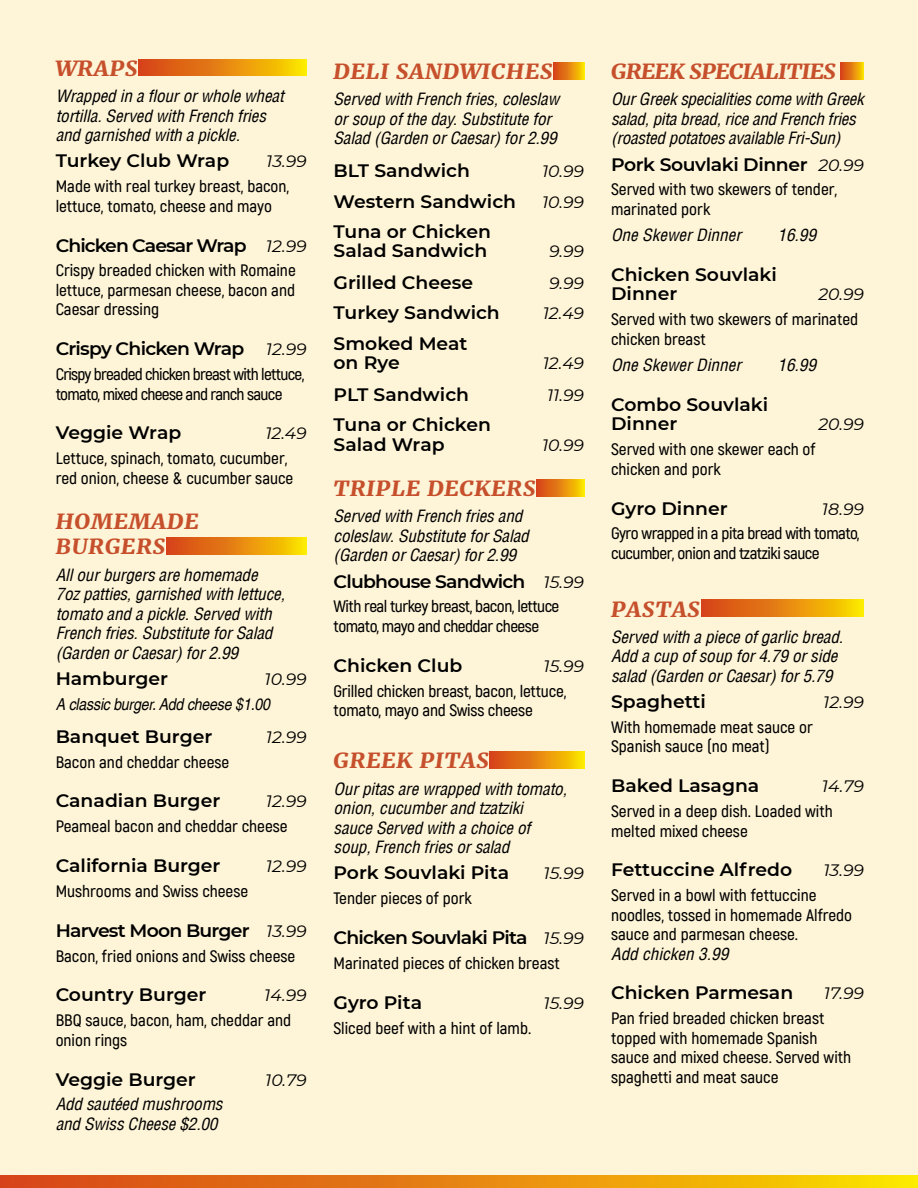
<style>
.page{position:relative;width:918px;height:1188px;background:#fef3d1}
.page>*{position:absolute;margin:0;border:0;box-sizing:border-box;transform-origin:0 0}
.t1{font:italic 900 21px/25.2px "Merriweather";letter-spacing:.05em;color:#c64f2c;scale:1.04 1}
.t2{font:italic 900 21px "Merriweather";letter-spacing:-.01em;color:#c64f2c;scale:1.04 1}
.t3{font:600 18px/19.5px "Montserrat";color:#000;scale:1.04 1}
.t4{font:600 18px "Montserrat";letter-spacing:-.04em;color:#000;scale:1.04 1}
.t5{font:600 18px "Montserrat";letter-spacing:-.02em;color:#000;scale:1.04 1}
.t6{font:600 18px "Montserrat";letter-spacing:-.05em;color:#000;scale:1.04 1}
.t7{font:600 16.5px/19.5px "Akrobat";color:#000;scale:1.04 1}
.t8{font:italic condensed 16.5px/19.5px "Helvetica LT";letter-spacing:-.01em;color:#000;scale:1.04 1}
.t9{font:italic 16.5px "Montserrat";color:#000;scale:1.04 1}
.t10{font:600 16.5px/19.5px "Akrobat";letter-spacing:-.03em;color:#000;scale:1.04 1}
.t11{font:600 16.5px/19.5px "Akrobat";letter-spacing:-.04em;color:#000;scale:1.04 1}
.t12{font:italic condensed 16.5px "Helvetica LT";letter-spacing:-.01em;color:#000;scale:1.04 1}
.s1{font-weight:400;font-style:italic;font-size:16.5px}
</style>
<div class="page">
<svg style="left:0;top:1175px;width:918px;height:13px;background:#e78b0e"></svg>
<svg style="left:139px;top:59px;width:168px;height:17px;background:#e78b0e"></svg>
<div style="left:166px;top:538px;width:141px;height:16px;background:linear-gradient(to right,#d4391d,#fbdd00)"></div>
<div style="left:554px;top:62px;width:30px;height:17px;background:linear-gradient(to right,#d53c1d,#f9d101)"></div>
<div style="left:537px;top:479px;width:47px;height:17px;background:linear-gradient(to right,#d53b1d,#fad800)"></div>
<div style="left:490px;top:752px;width:94px;height:16px;background:linear-gradient(to right,#d43a1d,#fada00)"></div>
<svg style="left:841px;top:62px;width:23px;height:17px"></svg>
<svg style="left:701px;top:600px;width:163px;height:17px;background:#e78b0e"></svg>
<p class="t1" style="left:56px;top:55px;width:80px">WRAPS</p>
<p class="t8" style="left:56px;top:86px;width:221px">Wrapped in a flour or whole wheat tortilla. Served with French fries and garnished with a pickle.</p>
<p class="t3" style="left:56px;top:150px;width:168px">Turkey Club Wrap</p>
<p class="t9" style="left:266px;top:150px;width:41px">13.99</p>
<p class="t7" style="left:56px;top:177px;width:226px">Made with real turkey breast, bacon, lettuce, tomato, cheese and mayo</p>
<p class="t6" style="left:56px;top:232px;width:243px">Chicken Caesar Wrap <span class="s1">12.99</span></p>
<p class="t7" style="left:56px;top:261px;width:232px;text-align:justify">Crispy breaded chicken with Romaine lettuce, parmesan cheese, bacon and Caesar dressing</p>
<p class="t4" style="left:56px;top:336px;width:243px">Crispy Chicken Wrap <span class="s1">12.99</span></p>
<p class="t11" style="left:56px;top:365px;width:241px">Crispy breaded chicken breast with lettuce, tomato, mixed cheese and ranch sauce</p>
<p class="t3" style="left:56px;top:422px;width:122px">Veggie Wrap</p>
<p class="t9" style="left:265px;top:422px;width:41px">12.49</p>
<p class="t7" style="left:56px;top:449px;width:230px">Lettuce, spinach, tomato, cucumber, red onion, cheese &amp; cucumber sauce</p>
<p class="t1" style="left:56px;top:508px;width:139px">HOMEMADE<br>BURGERS</p>
<p class="t8" style="left:56px;top:565px;width:222px">All our burgers are homemade<br>7oz patties, garnished with lettuce, tomato and a pickle. Served with<br>French fries. Substitute for Salad (Garden or Caesar) for 2.99</p>
<p class="t3" style="left:56px;top:668px;width:110px">Hamburger</p>
<p class="t9" style="left:265px;top:668px;width:42px">10.99</p>
<p class="t12" style="left:56px;top:694px;width:208px">A classic burger. Add cheese $1.00</p>
<p class="t3" style="left:56px;top:726px;width:152px">Banquet Burger</p>
<p class="t9" style="left:266px;top:726px;width:41px">12.99</p>
<p class="t7" style="left:56px;top:752px;width:168px">Bacon and cheddar cheese</p>
<p class="t3" style="left:56px;top:791px;width:160px">Canadian Burger</p>
<p class="t9" style="left:266px;top:790px;width:41px">12.99</p>
<p class="t7" style="left:56px;top:817px;width:225px">Peameal bacon and cheddar cheese</p>
<p class="t3" style="left:56px;top:855px;width:160px">California Burger</p>
<p class="t9" style="left:266px;top:855px;width:41px">12.99</p>
<p class="t7" style="left:56px;top:881px;width:187px">Mushrooms and Swiss cheese</p>
<p class="t4" style="left:56px;top:918px;width:243px">Harvest Moon Burger <span class="s1">13.99</span></p>
<p class="t7" style="left:56px;top:946px;width:232px">Bacon, fried onions and Swiss cheese</p>
<p class="t3" style="left:56px;top:984px;width:146px">Country Burger</p>
<p class="t9" style="left:264px;top:984px;width:42px">14.99</p>
<p class="t7" style="left:56px;top:1011px;width:228px">BBQ sauce, bacon, ham, cheddar and onion rings</p>
<p class="t3" style="left:56px;top:1069px;width:136px">Veggie Burger</p>
<p class="t9" style="left:265px;top:1068px;width:41px">10.79</p>
<p class="t8" style="left:56px;top:1095px;width:162px">Add sautéed mushrooms and Swiss Cheese $2.00</p>
<p class="t1" style="left:334px;top:58px;width:212px">DELI SANDWICHES</p>
<p class="t8" style="left:334px;top:89px;width:218px">Served with French fries, coleslaw or soup of the day. Substitute for<br>Salad (Garden or Caesar) for 2.99</p>
<p class="t3" style="left:334px;top:160px;width:133px">BLT Sandwich</p>
<p class="t9" style="left:542px;top:160px;width:42px">10.99</p>
<p class="t3" style="left:334px;top:191px;width:177px">Western Sandwich</p>
<p class="t9" style="left:542px;top:190px;width:42px">10.99</p>
<p class="t3" style="left:334px;top:221px;width:153px">Tuna or Chicken<br>Salad Sandwich</p>
<p class="t9" style="left:549px;top:240px;width:35px">9.99</p>
<p class="t3" style="left:334px;top:272px;width:136px">Grilled Cheese</p>
<p class="t9" style="left:549px;top:272px;width:35px">9.99</p>
<p class="t3" style="left:334px;top:302px;width:161px">Turkey Sandwich</p>
<p class="t9" style="left:543px;top:302px;width:41px">12.49</p>
<p class="t3" style="left:334px;top:333px;width:130px">Smoked Meat on Rye</p>
<p class="t9" style="left:543px;top:352px;width:41px">12.49</p>
<p class="t3" style="left:334px;top:384px;width:132px">PLT Sandwich</p>
<p class="t9" style="left:547px;top:384px;width:37px">11.99</p>
<p class="t3" style="left:334px;top:414px;width:153px">Tuna or Chicken<br>Salad Wrap</p>
<p class="t9" style="left:542px;top:433px;width:42px">10.99</p>
<p class="t1" style="left:334px;top:475px;width:196px">TRIPLE DECKERS</p>
<p class="t8" style="left:334px;top:506px;width:189px">Served with French fries and coleslaw. Substitute for Salad (Garden or Caesar) for 2.99</p>
<p class="t4" style="left:334px;top:568px;width:242px">Clubhouse Sandwich <span class="s1">15.99</span></p>
<p class="t10" style="left:334px;top:597px;width:219px">With real turkey breast, bacon, lettuce tomato, mayo and cheddar cheese</p>
<p class="t3" style="left:334px;top:655px;width:125px">Chicken Club</p>
<p class="t9" style="left:543px;top:655px;width:41px">15.99</p>
<p class="t7" style="left:334px;top:681px;width:225px">Grilled chicken breast, bacon, lettuce, tomato, mayo and Swiss cheese</p>
<p class="t1" style="left:334px;top:747px;width:151px">GREEK PITAS</p>
<p class="t8" style="left:334px;top:779px;width:226px">Our pitas are wrapped with tomato, onion, cucumber and tzatziki<br>sauce Served with a choice of soup, French fries or salad</p>
<p class="t3" style="left:334px;top:862px;width:170px">Pork Souvlaki Pita</p>
<p class="t9" style="left:543px;top:862px;width:41px">15.99</p>
<p class="t7" style="left:334px;top:889px;width:135px">Tender pieces of pork</p>
<p class="t4" style="left:334px;top:925px;width:242px">Chicken Souvlaki Pita <span class="s1">15.99</span></p>
<p class="t7" style="left:334px;top:953px;width:219px">Marinated pieces of chicken breast</p>
<p class="t3" style="left:334px;top:992px;width:87px">Gyro Pita</p>
<p class="t9" style="left:543px;top:991px;width:41px">15.99</p>
<p class="t7" style="left:334px;top:1018px;width:192px">Sliced beef with a hint of lamb.</p>
<p class="t2" style="left:611px;top:57px;width:218px">GREEK SPECIALITIES</p>
<p class="t8" style="left:611px;top:89px;width:244px">Our Greek specialities come with Greek salad, pita bread, rice and French fries (roasted potatoes available Fri-Sun)</p>
<p class="t5" style="left:611px;top:151px;width:245px">Pork Souvlaki Dinner <span class="s1">20.99</span></p>
<p class="t7" style="left:611px;top:180px;width:219px">Served with two skewers of tender, marinated pork</p>
<p class="t8" style="left:611px;top:225px;width:127px">One Skewer Dinner</p>
<p class="t8" style="left:777px;top:225px;width:39px">16.99</p>
<p class="t3" style="left:611px;top:264px;width:161px">Chicken Souvlaki<br>Dinner</p>
<p class="t9" style="left:818px;top:283px;width:45px">20.99</p>
<p class="t7" style="left:611px;top:310px;width:239px">Served with two skewers of marinated chicken breast</p>
<p class="t8" style="left:611px;top:355px;width:127px">One Skewer Dinner</p>
<p class="t8" style="left:777px;top:355px;width:39px">16.99</p>
<p class="t3" style="left:611px;top:394px;width:153px">Combo Souvlaki<br>Dinner</p>
<p class="t9" style="left:818px;top:413px;width:45px">20.99</p>
<p class="t7" style="left:611px;top:440px;width:198px">Served with one skewer each of chicken and pork</p>
<p class="t3" style="left:611px;top:498px;width:114px">Gyro Dinner</p>
<p class="t9" style="left:822px;top:497px;width:42px">18.99</p>
<p class="t10" style="left:611px;top:524px;width:241px">Gyro wrapped in a pita bread with tomato, cucumber, onion and tzatziki sauce</p>
<p class="t1" style="left:611px;top:596px;width:87px">PASTAS</p>
<p class="t8" style="left:611px;top:627px;width:225px">Served with a piece of garlic bread.<br>Add a cup of soup for 4.79 or side salad (Garden or Caesar) for 5.79</p>
<p class="t3" style="left:611px;top:691px;width:93px">Spaghetti</p>
<p class="t9" style="left:823px;top:691px;width:41px">12.99</p>
<p class="t7" style="left:611px;top:717px;width:196px">With homemade meat sauce or<br>Spanish sauce (no meat)</p>
<p class="t3" style="left:611px;top:775px;width:144px">Baked Lasagna</p>
<p class="t9" style="left:822px;top:775px;width:42px">14.79</p>
<p class="t7" style="left:611px;top:802px;width:215px">Served in a deep dish. Loaded with melted mixed cheese</p>
<p class="t3" style="left:611px;top:859px;width:176px">Fettuccine Alfredo</p>
<p class="t9" style="left:823px;top:859px;width:41px">13.99</p>
<p class="t7" style="left:611px;top:886px;width:233px">Served in a bowl with fettuccine noodles, tossed in homemade Alfredo sauce and parmesan cheese.</p>
<p class="t8" style="left:611px;top:944px;width:114px">Add chicken 3.99</p>
<p class="t3" style="left:611px;top:983px;width:177px">Chicken Parmesan</p>
<p class="t9" style="left:824px;top:982px;width:40px">17.99</p>
<p class="t7" style="left:611px;top:1009px;width:232px">Pan fried breaded chicken breast topped with homemade Spanish sauce and mixed cheese. Served with spaghetti and meat sauce</p>
</div>
